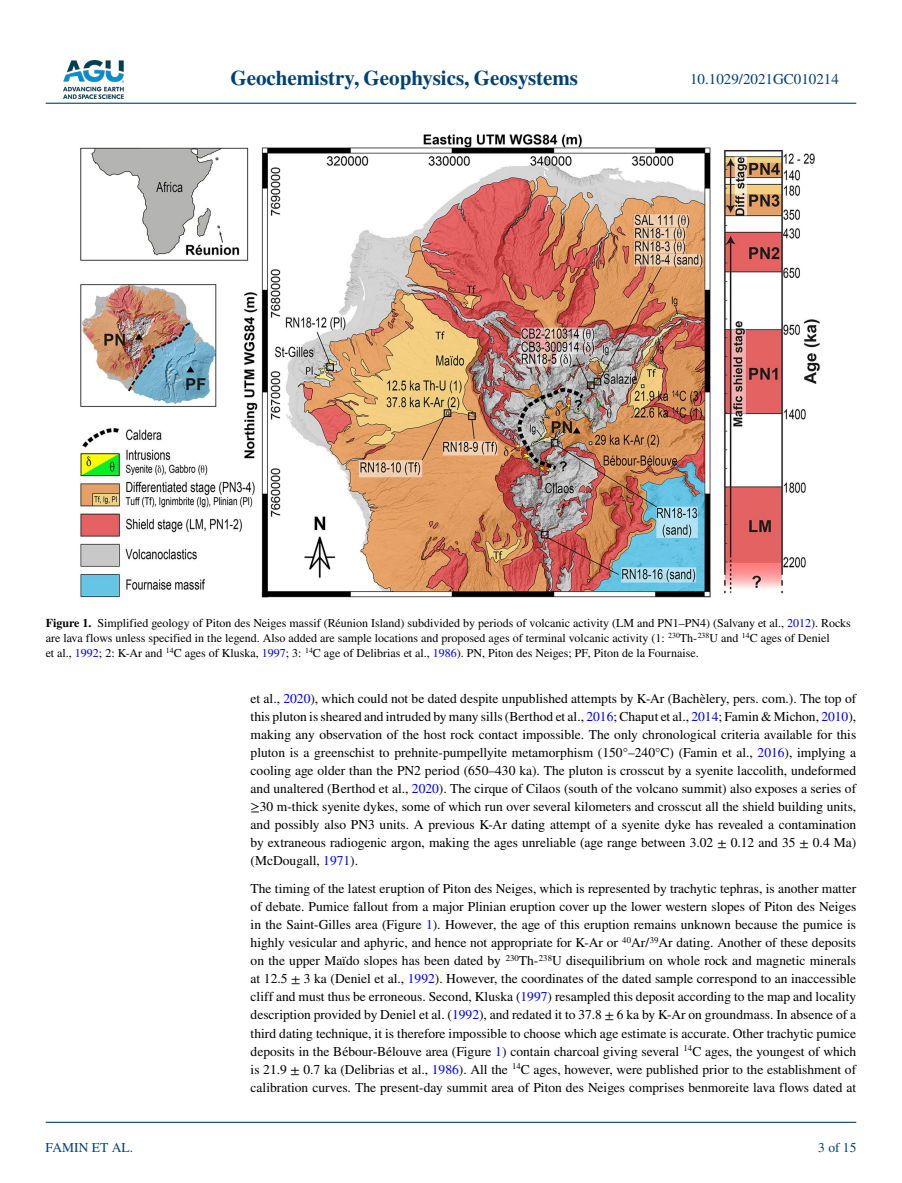
<style>
.page{position:relative;width:902px;height:1183px;background:#fff}
.page>*{position:absolute;margin:0;border:0;box-sizing:border-box;transform-origin:0 0}
.t1{font:700 21px "STIX";color:#004174}
.t2{font:15px "STIX";color:#004174}
.t3{font:13.5px/18px "STIX";color:#000;text-align:justify}
.t4{font:13.5px "STIX";color:#004174}
.t5{font:12px/15px "STIX";color:#000}
.s1{font-weight:700}
.s2{color:#00f}
</style>
<div class="page">
<img style="left:63px;top:60px;width:60px;height:39px">
<hr style="left:46px;top:103px;width:810px;height:1px;background:#004174">
<hr style="left:46px;top:1121px;width:810px;height:1px;background:#004174">
<img style="left:79px;top:134px;width:741px;height:464px">
<h1 class="t1" style="left:230px;top:66px;width:349px">Geochemistry, Geophysics, Geosystems</h1>
<p class="t2" style="left:690px;top:69px;width:150px">10.1029/2021GC010214</p>
<p class="t5" style="left:46px;top:615px;width:806px"><span class="s1">Figure 1.</span> Simplified geology of Piton des Neiges massif (Réunion Island) subdivided by periods of volcanic activity (LM and PN1–PN4) (Salvany et al., <span class="s2">2012</span>). Rocks are lava flows unless specified in the legend. Also added are sample locations and proposed ages of terminal volcanic activity (1: <sup>230</sup>Th-<sup>238</sup>U and <sup>14</sup>C ages of Deniel<br>et al., <span class="s2">1992</span>; 2: K-Ar and <sup>14</sup>C ages of Kluska, <span class="s2">1997</span>; 3: <sup>14</sup>C age of Delibrias et al., <span class="s2">1986</span>). PN, Piton des Neiges; PF, Piton de la Fournaise.</p>
<p class="t4" style="left:45px;top:1138px;width:89px">FAMIN ET AL.</p>
<p class="t3" style="left:250px;top:690px;width:607px">et al., <span class="s2">2020</span>), which could not be dated despite unpublished attempts by K-Ar (Bachèlery, pers. com.). The top of this pluton is sheared and intruded by many sills (Berthod et al., <span class="s2">2016</span>; Chaput et al., <span class="s2">2014</span>; Famin &amp; Michon, <span class="s2">2010</span>), making any observation of the host rock contact impossible. The only chronological criteria available for this pluton is a greenschist to prehnite-pumpellyite metamorphism (150°–240°C) (Famin et al., <span class="s2">2016</span>), implying a cooling age older than the PN2 period (650–430 ka). The pluton is crosscut by a syenite laccolith, undeformed and unaltered (Berthod et al., <span class="s2">2020</span>). The cirque of Cilaos (south of the volcano summit) also exposes a series of ≥30 m-thick syenite dykes, some of which run over several kilometers and crosscut all the shield building units, and possibly also PN3 units. A previous K-Ar dating attempt of a syenite dyke has revealed a contamination by extraneous radiogenic argon, making the ages unreliable (age range between 3.02 ± 0.12 and 35 ± 0.4 Ma) (McDougall, <span class="s2">1971</span>).</p>
<p class="t3" style="left:250px;top:880px;width:607px">The timing of the latest eruption of Piton des Neiges, which is represented by trachytic tephras, is another matter of debate. Pumice fallout from a major Plinian eruption cover up the lower western slopes of Piton des Neiges in the Saint-Gilles area (Figure <span class="s2">1</span>). However, the age of this eruption remains unknown because the pumice is highly vesicular and aphyric, and hence not appropriate for K-Ar or <sup>40</sup>Ar/<sup>39</sup>Ar dating. Another of these deposits on the upper Maïdo slopes has been dated by <sup>230</sup>Th-<sup>238</sup>U disequilibrium on whole rock and magnetic minerals at 12.5 ± 3 ka (Deniel et al., <span class="s2">1992</span>). However, the coordinates of the dated sample correspond to an inaccessible cliff and must thus be erroneous. Second, Kluska (<span class="s2">1997</span>) resampled this deposit according to the map and locality description provided by Deniel et al. (<span class="s2">1992</span>), and redated it to 37.8 ± 6 ka by K-Ar on groundmass. In absence of a third dating technique, it is therefore impossible to choose which age estimate is accurate. Other trachytic pumice deposits in the Bébour-Bélouve area (Figure <span class="s2">1</span>) contain charcoal giving several <sup>14</sup>C ages, the youngest of which is 21.9 ± 0.7 ka (Delibrias et al., <span class="s2">1986</span>). All the <sup>14</sup>C ages, however, were published prior to the establishment of calibration curves. The present-day summit area of Piton des Neiges comprises benmoreite lava flows dated at</p>
<p class="t4" style="left:818px;top:1138px;width:40px">3 of 15</p>
</div>
